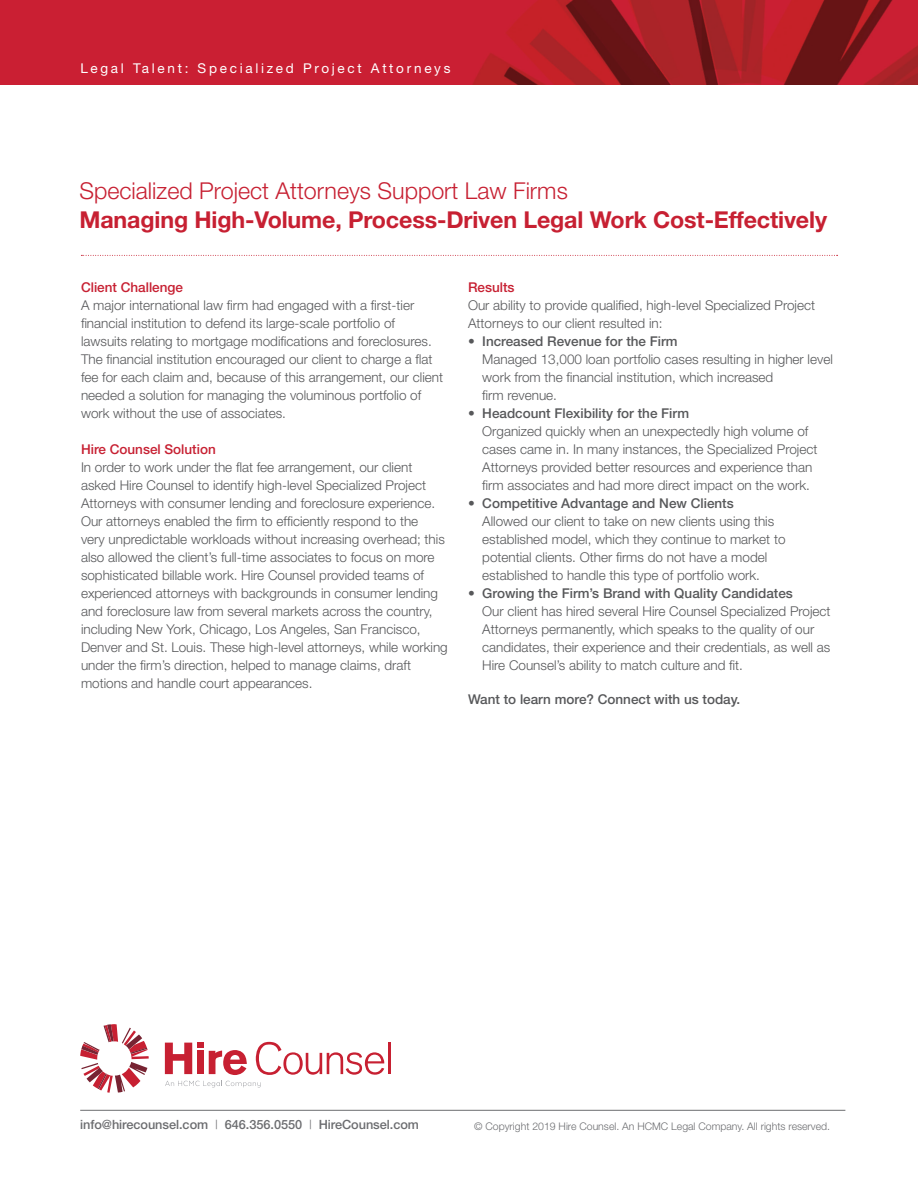
<style>
.page{position:relative;width:918px;height:1188px;background:#fff}
.page>*{position:absolute;margin:0;border:0;box-sizing:border-box;transform-origin:0 0}
.t1{font:700 23.25px "Helvetica Neue";letter-spacing:-.005em;color:#c72032}
.t2{font:300 23.25px "Helvetica Neue";color:#c72032}
.t3{font:300 13.5px/18px "Helvetica Neue";color:#57585a}
.t4{font:500 13.5px "Helvetica Neue";color:#c72032}
.t5{font:13.5px "Helvetica Neue";letter-spacing:.2em;color:#fff}
.t6{font:500 13.5px "Helvetica Neue";color:#57585a}
.t7{font:500 12.75px "Helvetica Neue";letter-spacing:-.005em;color:#6c6d70}
.t8{font:300 10.5px "Helvetica Neue";color:#6c6d70}
.s1{font-weight:500}
.s2{font-weight:300}
</style>
<div class="page">
<img style="left:0;top:0;width:918px;height:85px">
<svg style="left:81px;top:255px;width:757px;height:1px"></svg>
<svg style="left:80px;top:1024px;width:69px;height:69px"></svg>
<hr style="left:388px;top:1043px;width:2px;height:31px;background:#c72032">
<svg style="left:165px;top:1043px;width:82px;height:32px"></svg>
<svg style="left:256px;top:1042px;width:128px;height:33px"></svg>
<svg style="left:165px;top:1081px;width:96px;height:7px"></svg>
<hr style="left:80px;top:1110px;width:765px;height:1px;background:#6c6d70">
<p class="t5" style="left:80px;top:60px;width:372px">Legal Talent: Specialized Project Attorneys</p>
<h1 class="t2" style="left:80px;top:177px;width:490px">Specialized Project Attorneys Support Law Firms</h1>
<h1 class="t1" style="left:80px;top:205px;width:749px">Managing High-Volume, Process-Driven Legal Work Cost-Effectively</h1>
<p class="t4" style="left:81px;top:279px;width:104px">Client Challenge</p>
<p class="t3" style="left:81px;top:296px;width:364px">A major international law firm had engaged with a first-tier financial institution to defend its large-scale portfolio of lawsuits relating to mortgage modifications and foreclosures.<br>The financial institution encouraged our client to charge a flat fee for each claim and, because of this arrangement, our client needed a solution for managing the voluminous portfolio of work without the use of associates.</p>
<p class="t4" style="left:81px;top:441px;width:136px">Hire Counsel Solution</p>
<p class="t3" style="left:81px;top:458px;width:368px">In order to work under the flat fee arrangement, our client asked Hire Counsel to identify high-level Specialized Project Attorneys with consumer lending and foreclosure experience.<br>Our attorneys enabled the firm to efficiently respond to the<br>very unpredictable workloads without increasing overhead; this also allowed the client’s full-time associates to focus on more sophisticated billable work. Hire Counsel provided teams of experienced attorneys with backgrounds in consumer lending and foreclosure law from several markets across the country, including New York, Chicago, Los Angeles, San Francisco, Denver and St. Louis. These high-level attorneys, while working under the firm’s direction, helped to manage claims, draft motions and handle court appearances.</p>
<p class="t4" style="left:468px;top:279px;width:48px">Results</p>
<p class="t3" style="left:468px;top:296px;width:349px">Our ability to provide qualified, high-level Specialized Project<br>Attorneys to our client resulted in:</p>
<p class="t3" style="left:482px;top:332px;width:352px;text-indent:-14px">• <span class="s1">Increased Revenue for the Firm<br></span>Managed 13,000 loan portfolio cases resulting in higher level work from the financial institution, which increased<br>firm revenue.</p>
<p class="t3" style="left:482px;top:404px;width:337px;text-indent:-14px">• <span class="s1">Headcount Flexibility for the Firm<br></span>Organized quickly when an unexpectedly high volume of cases came in. In many instances, the Specialized Project Attorneys provided better resources and experience than firm associates and had more direct impact on the work.</p>
<p class="t3" style="left:482px;top:494px;width:305px;text-indent:-14px">• <span class="s1">Competitive Advantage and New Clients<br></span>Allowed our client to take on new clients using this established model, which they continue to market to potential clients. Other firms do not have a model established to handle this type of portfolio work.</p>
<p class="t3" style="left:482px;top:584px;width:350px;text-indent:-14px">• <span class="s1">Growing the Firm’s Brand with Quality Candidates<br></span>Our client has hired several Hire Counsel Specialized Project Attorneys permanently, which speaks to the quality of our candidates, their experience and their credentials, as well as Hire Counsel’s ability to match culture and fit.</p>
<p class="t6" style="left:468px;top:691px;width:274px">Want to learn more? Connect with us today.</p>
<p class="t7" style="left:80px;top:1117px;width:340px">info@hirecounsel.com <span class="s2">|</span> 646.356.0550 <span class="s2">|</span> HireCounsel.com</p>
<p class="t8" style="left:474px;top:1120px;width:358px">© Copyright 2019 Hire Counsel. An HCMC Legal Company. All rights reserved.</p>
</div>
